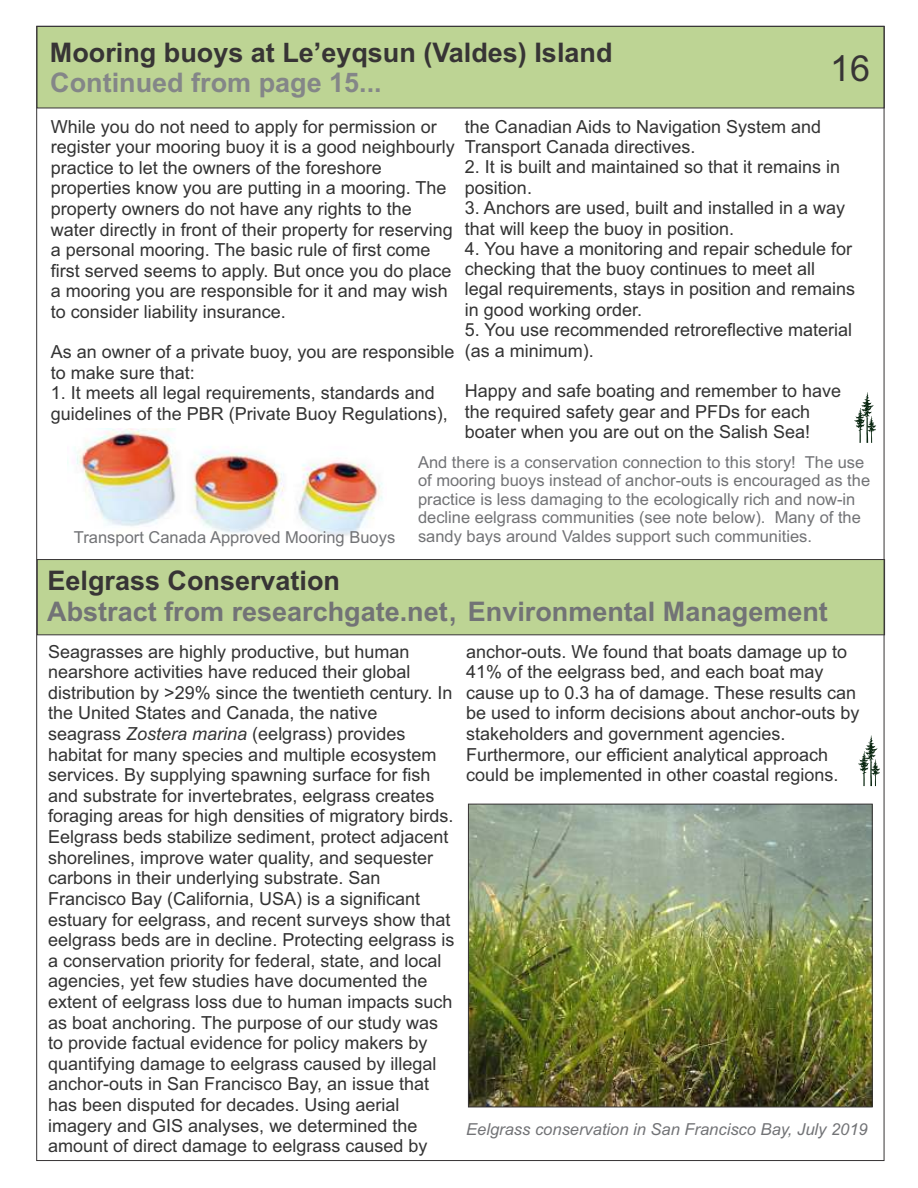
<style>
.page{position:relative;width:918px;height:1188px;background:#fff}
.page>*{position:absolute;margin:0;border:0;box-sizing:border-box;transform-origin:0 0}
.t1{font:36px "Arial";color:#373435}
.t2{font:700 27px/31.2px "Arial";color:#727376}
.t3{font:700 27px "Arial";color:#373435}
.t4{font:700 27px "Arial";color:#848688}
.t5{font:18px/20.5px "Arial";color:#333}
.t6{font:16.5px/18.5px "Arial";color:#727376}
.t7{font:italic 16.5px "Arial";color:#727376}
.s1{color:#373435}
.s2{font-weight:400;font-size:36px}
.s3{font-style:italic}
</style>
<div class="page">
<img style="left:72px;top:428px;width:311px;height:109px">
<div style="left:39px;top:26px;width:846px;height:82px;background:#bdd494"></div>
<div style="left:39px;top:559px;width:846px;height:76px;background:#bdd494"></div>
<svg style="left:854px;top:392px;width:22px;height:51px"></svg>
<svg style="left:858px;top:735px;width:22px;height:51px"></svg>
<img style="left:470px;top:806px;width:400px;height:299px">
<div style="left:468px;top:804px;width:404px;height:303px;border:1px solid #373435"></div>
<h2 class="t3" style="left:50px;top:43px;width:564px">Mooring buoys at Le’eyqsun (Valdes) Island</h2>
<h2 class="t4" style="left:50px;top:72px;width:333px">Continued from page 15...</h2>
<h1 class="t1" style="left:830px;top:55px;width:42px">16</h1>
<p class="t5" style="left:51px;top:118px;width:406px">While you do not need to apply for permission or register your mooring buoy it is a good neighbourly practice to let the owners of the foreshore properties know you are putting in a mooring. The property owners do not have any rights to the water directly in front of their property for reserving a personal mooring. The basic rule of first come first served seems to apply. But once you do place a mooring you are responsible for it and may wish to consider liability insurance.</p>
<p class="t5" style="left:51px;top:343px;width:405px">As an owner of a private buoy, you are responsible to make sure that:</p>
<p class="t5" style="left:51px;top:384px;width:399px">1. It meets all legal requirements, standards and guidelines of the PBR (Private Buoy Regulations),</p>
<p class="t5" style="left:465px;top:118px;width:358px">the Canadian Aids to Navigation System and<br>Transport Canada directives.</p>
<p class="t5" style="left:465px;top:158px;width:377px">2. It is built and maintained so that it remains in position.</p>
<p class="t5" style="left:465px;top:199px;width:382px">3. Anchors are used, built and installed in a way that will keep the buoy in position.</p>
<p class="t5" style="left:465px;top:240px;width:389px">4. You have a monitoring and repair schedule for checking that the buoy continues to meet all</p>
<p class="t5" style="left:465px;top:280px;width:392px">legal requirements, stays in position and remains in good working order.</p>
<p class="t5" style="left:465px;top:321px;width:389px">5. You use recommended retroreflective material (as a minimum).</p>
<p class="t5" style="left:465px;top:382px;width:378px">Happy and safe boating and remember to have the required safety gear and PFDs for each</p>
<p class="t5" style="left:465px;top:423px;width:347px">boater when you are out on the Salish Sea!</p>
<p class="t6" style="left:418px;top:455px;width:454px">And there is a conservation connection to this story! The use of mooring buoys instead of anchor-outs is encouraged as the practice is less damaging to the ecologically rich and now-in decline eelgrass communities (see note below). Many of the sandy bays around Valdes support such communities.</p>
<p class="t6" style="left:74px;top:530px;width:323px">Transport Canada Approved Mooring Buoys</p>
<h2 class="t2" style="left:47px;top:568px;width:782px"><span class="s1">Eelgrass Conservation<br></span>Abstract from researchgate.net<span class="s2">,</span> Environmental Management</h2>
<p class="t5" style="left:48px;top:643px;width:408px">Seagrasses are highly productive, but human nearshore activities have reduced their global distribution by &gt;29% since the twentieth century. In the United States and Canada, the native seagrass <span class="s3">Zostera marina</span> (eelgrass) provides habitat for many species and multiple ecosystem services. By supplying spawning surface for fish and substrate for invertebrates, eelgrass creates foraging areas for high densities of migratory birds.<br>Eelgrass beds stabilize sediment, protect adjacent shorelines, improve water quality, and sequester carbons in their underlying substrate. San Francisco Bay (California, USA) is a significant estuary for eelgrass, and recent surveys show that eelgrass beds are in decline. Protecting eelgrass is a conservation priority for federal, state, and local agencies, yet few studies have documented the extent of eelgrass loss due to human impacts such as boat anchoring. The purpose of our study was to provide factual evidence for policy makers by quantifying damage to eelgrass caused by illegal anchor-outs in San Francisco Bay, an issue that has been disputed for decades. Using aerial imagery and GIS analyses, we determined the amount of direct damage to eelgrass caused by</p>
<p class="t5" style="left:466px;top:643px;width:395px">anchor-outs. We found that boats damage up to 41% of the eelgrass bed, and each boat may cause up to 0.3 ha of damage. These results can be used to inform decisions about anchor-outs by stakeholders and government agencies.<br>Furthermore, our efficient analytical approach could be implemented in other coastal regions.</p>
<p class="t7" style="left:466px;top:1123px;width:403px">Eelgrass conservation in San Francisco Bay, July 2019</p>
</div>
